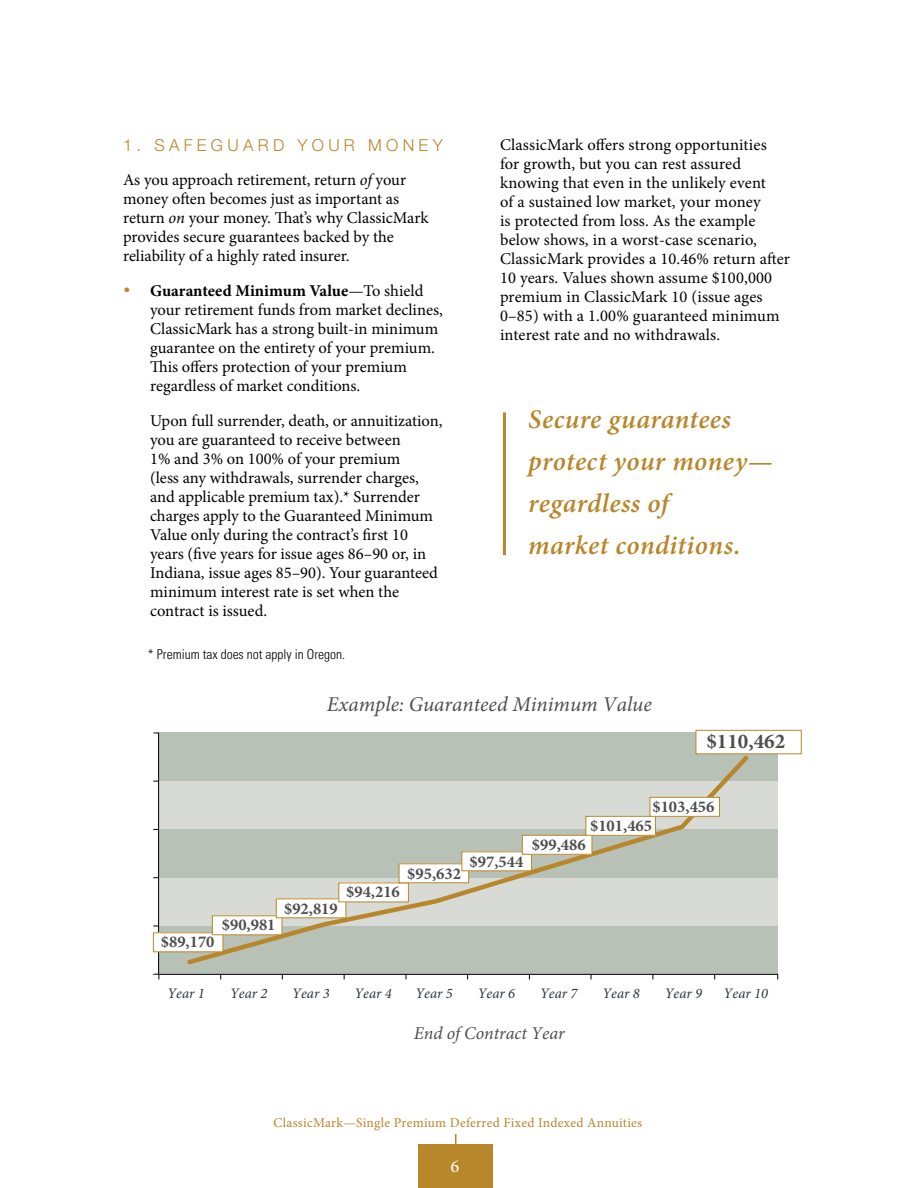
<style>
.page{position:relative;width:918px;height:1188px;background:#fff}
.page>*{position:absolute;margin:0;border:0;box-sizing:border-box;transform-origin:0 0}
.t1{font:italic 600 27px/42px "Minion Pro";letter-spacing:.015em;color:#b8862b}
.t2{font:italic 21px "Minion Pro";color:#4d4d4f}
.t3{font:700 21px "Minion Pro";color:#4d4d4f}
.t4{font:italic 18px "Minion Pro";color:#4d4d4f}
.t5{font:500 18px "Minion Pro";color:#fff}
.t6{font:16.5px/18.9px "Minion Pro";color:#000}
.t7{font:700 16.5px "Minion Pro";color:#4d4d4f}
.t8{font:300 16.5px "Helvetica Neue LT Pro";letter-spacing:.26em;color:#b8862b}
.t9{font:italic 14.55px "Minion Pro";color:#2a3237}
.t10{font:13.5px "Minion Pro";letter-spacing:.02em;color:#b8862b}
.t11{font:300 condensed 13.5px "Univers LT Pro";color:#000}
.s1{font-style:italic}
.s2{color:#b8862b}
.s3{font-weight:700}
</style>
<div class="page">
<hr style="left:455px;top:1134px;width:2px;height:54px;background:#b8862b">
<div style="left:419px;top:1145px;width:74px;height:43px;background:#b8862b"></div>
<hr style="left:503px;top:412px;width:3px;height:143px;background:#b8862b">
<div style="left:159px;top:733px;width:619px;height:241px;background:#b8c1b6"></div>
<div style="left:159px;top:781px;width:619px;height:48px;background:#d8dbd5"></div>
<div style="left:159px;top:878px;width:619px;height:47px;background:#d8dbd5"></div>
<hr style="left:158px;top:733px;width:1px;height:241px;background:#000">
<hr style="left:159px;top:974px;width:619px;height:1px;background:#000">
<svg style="left:153px;top:974px;width:7px;height:5px"></svg>
<svg style="left:184px;top:752px;width:568px;height:213px"></svg>
<div style="left:153px;top:933px;width:70px;height:19px;background:#fff"></div>
<div style="left:212px;top:916px;width:70px;height:19px;background:#fff"></div>
<div style="left:276px;top:899px;width:70px;height:19px;background:#fff"></div>
<div style="left:339px;top:883px;width:69px;height:19px;background:#fff"></div>
<div style="left:399px;top:864px;width:70px;height:19px;background:#fff"></div>
<div style="left:399px;top:863px;width:70px;height:20px;border:1px solid #b8862b"></div>
<div style="left:462px;top:852px;width:69px;height:19px;background:#fff"></div>
<div style="left:522px;top:835px;width:70px;height:19px;background:#fff"></div>
<div style="left:522px;top:835px;width:70px;height:20px;border:1px solid #b8862b"></div>
<div style="left:586px;top:816px;width:69px;height:19px;background:#fff"></div>
<div style="left:586px;top:816px;width:70px;height:20px;border:1px solid #b8862b"></div>
<div style="left:650px;top:797px;width:70px;height:19px;background:#fff"></div>
<div style="left:650px;top:797px;width:70px;height:20px;border:1px solid #b8862b"></div>
<div style="left:696px;top:730px;width:105px;height:24px;background:#fff"></div>
<div style="left:696px;top:730px;width:106px;height:24px;border:1px solid #b8862b"></div>
<p class="t8" style="left:123px;top:135px;width:321px">1. SAFEGUARD YOUR MONEY</p>
<p class="t6" style="left:123px;top:170px;width:307px">As you approach retirement, return <span class="s1">of</span> your money often becomes just as important as return <span class="s1">on</span> your money. That’s why ClassicMark provides secure guarantees backed by the reliability of a highly rated insurer.</p>
<p class="t6" style="left:150px;top:282px;width:294px;text-indent:-27px"><span class="s2">•</span> <span class="s3">Guaranteed Minimum Value</span>—To shield your retirement funds from market declines, ClassicMark has a strong built-in minimum guarantee on the entirety of your premium.<br>This offers protection of your premium regardless of market conditions.</p>
<p class="t6" style="left:150px;top:412px;width:294px">Upon full surrender, death, or annuitization, you are guaranteed to receive between<br>1% and 3% on 100% of your premium<br>(less any withdrawals, surrender charges, and applicable premium tax).* Surrender charges apply to the Guaranteed Minimum Value only during the contract’s first 10 years (five years for issue ages 86–90 or, in Indiana, issue ages 85–90). Your guaranteed minimum interest rate is set when the contract is issued.</p>
<p class="t11" style="left:148px;top:645px;width:199px">* Premium tax does not apply in Oregon.</p>
<p class="t6" style="left:500px;top:136px;width:292px">ClassicMark offers strong opportunities for growth, but you can rest assured knowing that even in the unlikely event<br>of a sustained low market, your money<br>is protected from loss. As the example below shows, in a worst-case scenario, ClassicMark provides a 10.46% return after 10 years. Values shown assume $100,000 premium in ClassicMark 10 (issue ages 0–85) with a 1.00% guaranteed minimum interest rate and no withdrawals.</p>
<h1 class="t1" style="left:528px;top:398px;width:246px">Secure guarantees protect your money— regardless of<br>market conditions.</h1>
<p class="t2" style="left:327px;top:690px;width:327px">Example: Guaranteed Minimum Value</p>
<p class="t3" style="left:706px;top:726px;width:80px">$110,462</p>
<p class="t7" style="left:652px;top:795px;width:63px">$103,456</p>
<p class="t7" style="left:590px;top:814px;width:63px">$101,465</p>
<p class="t7" style="left:161px;top:930px;width:55px">$89,170</p>
<p class="t7" style="left:222px;top:913px;width:55px">$90,981</p>
<p class="t7" style="left:284px;top:897px;width:55px">$92,819</p>
<p class="t7" style="left:346px;top:881px;width:55px">$94,216</p>
<p class="t7" style="left:407px;top:862px;width:55px">$95,632</p>
<p class="t7" style="left:470px;top:851px;width:55px">$97,544</p>
<p class="t7" style="left:532px;top:834px;width:55px">$99,486</p>
<p class="t9" style="left:167px;top:983px;width:39px">Year 1</p>
<p class="t9" style="left:230px;top:983px;width:39px">Year 2</p>
<p class="t9" style="left:292px;top:983px;width:39px">Year 3</p>
<p class="t9" style="left:354px;top:983px;width:39px">Year 4</p>
<p class="t9" style="left:415px;top:983px;width:39px">Year 5</p>
<p class="t9" style="left:478px;top:983px;width:39px">Year 6</p>
<p class="t9" style="left:540px;top:983px;width:39px">Year 7</p>
<p class="t9" style="left:602px;top:983px;width:39px">Year 8</p>
<p class="t9" style="left:665px;top:983px;width:39px">Year 9</p>
<p class="t9" style="left:724px;top:983px;width:46px">Year 10</p>
<p class="t4" style="left:414px;top:1021px;width:152px">End of Contract Year</p>
<p class="t10" style="left:274px;top:1113px;width:370px">ClassicMark—Single Premium Deferred Fixed Indexed Annuities</p>
<p class="t5" style="left:450px;top:1154px;width:11px">6</p>
</div>
